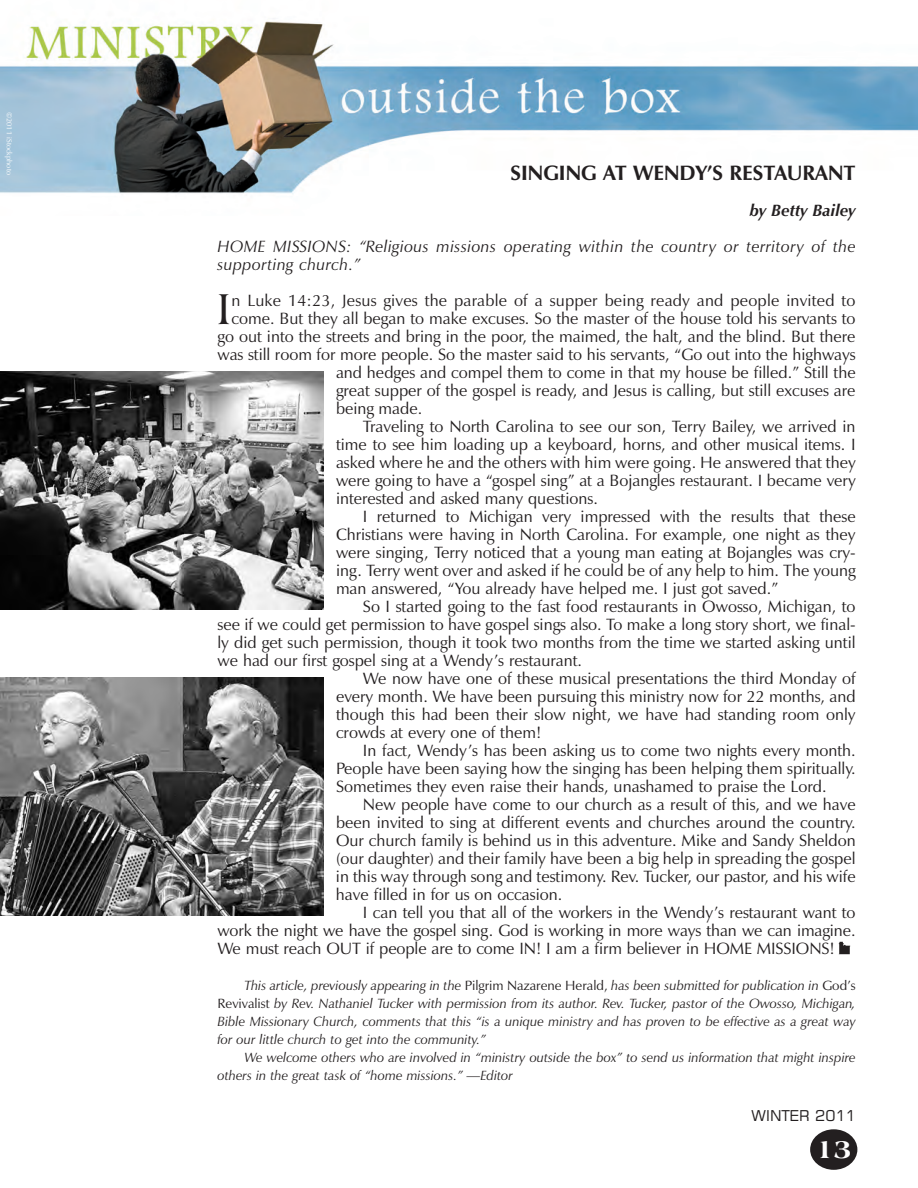
<style>
.page{position:relative;width:918px;height:1188px;background:#fff}
.page>*{position:absolute;margin:0;border:0;box-sizing:border-box;transform-origin:0 0}
.t1{font:45.75px "Americana BT";color:#231f20}
.t2{font:800 27px "Americana BT";color:#fff}
.t3{font:700 21px "Zapf Humanist 601 BT";color:#231f20}
.t4{font:16.5px "Zapf Humanist 601 BT";color:#231f20}
.t5{font:italic 16.5px/18px "Zapf Humanist 601 BT";letter-spacing:.02em;color:#231f20}
.t6{font:italic 700 16.5px "Zapf Humanist 601 BT";color:#231f20}
.t7{font:15px "Square 721 BT";color:#231f20}
.t8{font:italic 13.5px/18px "Zapf Humanist 601 BT";color:#231f20;text-align:justify}
.t9{font:7.5px "Zapf Humanist 601 BT";letter-spacing:.005em;color:#fff}
.s1{font-style:normal}
</style>
<div class="page">
<img style="left:0;top:21px;width:918px;height:173px">
<div style="left:810px;top:1129px;width:47px;height:41px;background:#231f20;border-radius:50%"></div>
<img style="left:0;top:371px;width:324px;height:239px">
<img style="left:0;top:678px;width:324px;height:237px">
<svg style="left:839px;top:942px;width:11px;height:13px"></svg>
<p class="t9" style="left:13px;top:112px;width:65px;rotate:90deg">©2011 iStockphoto</p>
<p class="t3" style="left:510px;top:164px;width:347px">SINGING AT WENDY’S RESTAURANT</p>
<p class="t6" style="left:750px;top:204px;width:107px">by Betty Bailey</p>
<p class="t5" style="left:217px;top:239px;width:640px">HOME MISSIONS: “Religious missions operating within the country or territory of the supporting church.”</p>
<h1 class="t1" style="left:218px;top:291px;width:14px">I</h1>
<p class="t4" style="left:231px;top:294px;width:626px">n Luke 14:23, Jesus gives the parable of a supper being ready and people invited to</p>
<p class="t4" style="left:231px;top:312px;width:626px">come. But they all began to make excuses. So the master of the house told his servants to</p>
<p class="t4" style="left:217px;top:330px;width:640px">go out into the streets and bring in the poor, the maimed, the halt, and the blind. But there</p>
<p class="t4" style="left:217px;top:348px;width:640px">was still room for more people. So the master said to his servants, “Go out into the highways</p>
<p class="t4" style="left:336px;top:366px;width:521px">and hedges and compel them to come in that my house be filled.” Still the</p>
<p class="t4" style="left:336px;top:384px;width:521px">great supper of the gospel is ready, and Jesus is calling, but still excuses are</p>
<p class="t4" style="left:336px;top:402px;width:88px">being made.</p>
<p class="t4" style="left:363px;top:420px;width:494px">Traveling to North Carolina to see our son, Terry Bailey, we arrived in</p>
<p class="t4" style="left:336px;top:438px;width:521px">time to see him loading up a keyboard, horns, and other musical items. I</p>
<p class="t4" style="left:336px;top:456px;width:521px">asked where he and the others with him were going. He answered that they</p>
<p class="t4" style="left:336px;top:474px;width:521px">were going to have a “gospel sing” at a Bojangles restaurant. I became very</p>
<p class="t4" style="left:336px;top:492px;width:263px">interested and asked many questions.</p>
<p class="t4" style="left:363px;top:510px;width:494px">I returned to Michigan very impressed with the results that these</p>
<p class="t4" style="left:336px;top:528px;width:521px">Christians were having in North Carolina. For example, one night as they</p>
<p class="t4" style="left:336px;top:546px;width:521px">were singing, Terry noticed that a young man eating at Bojangles was cry-</p>
<p class="t4" style="left:336px;top:564px;width:521px">ing. Terry went over and asked if he could be of any help to him. The young</p>
<p class="t4" style="left:336px;top:582px;width:444px">man answered, “You already have helped me. I just got saved.”</p>
<p class="t4" style="left:363px;top:600px;width:494px">So I started going to the fast food restaurants in Owosso, Michigan, to</p>
<p class="t4" style="left:217px;top:618px;width:640px">see if we could get permission to have gospel sings also. To make a long story short, we final-</p>
<p class="t4" style="left:217px;top:636px;width:640px">ly did get such permission, though it took two months from the time we started asking until</p>
<p class="t4" style="left:217px;top:654px;width:366px">we had our first gospel sing at a Wendy’s restaurant.</p>
<p class="t4" style="left:363px;top:672px;width:494px">We now have one of these musical presentations the third Monday of</p>
<p class="t4" style="left:336px;top:690px;width:521px">every month. We have been pursuing this ministry now for 22 months, and</p>
<p class="t4" style="left:336px;top:708px;width:521px">though this had been their slow night, we have had standing room only</p>
<p class="t4" style="left:336px;top:726px;width:207px">crowds at every one of them!</p>
<p class="t4" style="left:363px;top:744px;width:494px">In fact, Wendy’s has been asking us to come two nights every month.</p>
<p class="t4" style="left:336px;top:762px;width:521px">People have been saying how the singing has been helping them spiritually.</p>
<p class="t4" style="left:336px;top:780px;width:492px">Sometimes they even raise their hands, unashamed to praise the Lord.</p>
<p class="t4" style="left:363px;top:798px;width:494px">New people have come to our church as a result of this, and we have</p>
<p class="t4" style="left:336px;top:816px;width:521px">been invited to sing at different events and churches around the country.</p>
<p class="t4" style="left:336px;top:834px;width:521px">Our church family is behind us in this adventure. Mike and Sandy Sheldon</p>
<p class="t4" style="left:336px;top:852px;width:521px">(our daughter) and their family have been a big help in spreading the gospel</p>
<p class="t4" style="left:336px;top:870px;width:521px">in this way through song and testimony. Rev. Tucker, our pastor, and his wife</p>
<p class="t4" style="left:336px;top:888px;width:228px">have filled in for us on occasion.</p>
<p class="t4" style="left:363px;top:906px;width:494px">I can tell you that all of the workers in the Wendy’s restaurant want to</p>
<p class="t4" style="left:217px;top:924px;width:640px">work the night we have the gospel sing. God is working in more ways than we can imagine.</p>
<p class="t4" style="left:217px;top:942px;width:619px">We must reach OUT if people are to come IN! I am a firm believer in HOME MISSIONS!</p>
<p class="t8" style="left:217px;top:978px;width:640px;text-indent:27px">This article, previously appearing in the <span class="s1">Pilgrim Nazarene Herald,</span> has been submitted for publication in <span class="s1">God’s Revivalist</span> by Rev. Nathaniel Tucker with permission from its author. Rev. Tucker, pastor of the Owosso, Michigan, Bible Missionary Church, comments that this “is a unique ministry and has proven to be effective as a great way for our little church to get into the community.”</p>
<p class="t8" style="left:217px;top:1050px;width:640px;text-indent:27px">We welcome others who are involved in “ministry outside the box” to send us information that might inspire others in the great task of “home missions.” —Editor</p>
<p class="t7" style="left:751px;top:1110px;width:106px">WINTER 2011</p>
<h2 class="t2" style="left:816px;top:1138px;width:37px">13</h2>
</div>
